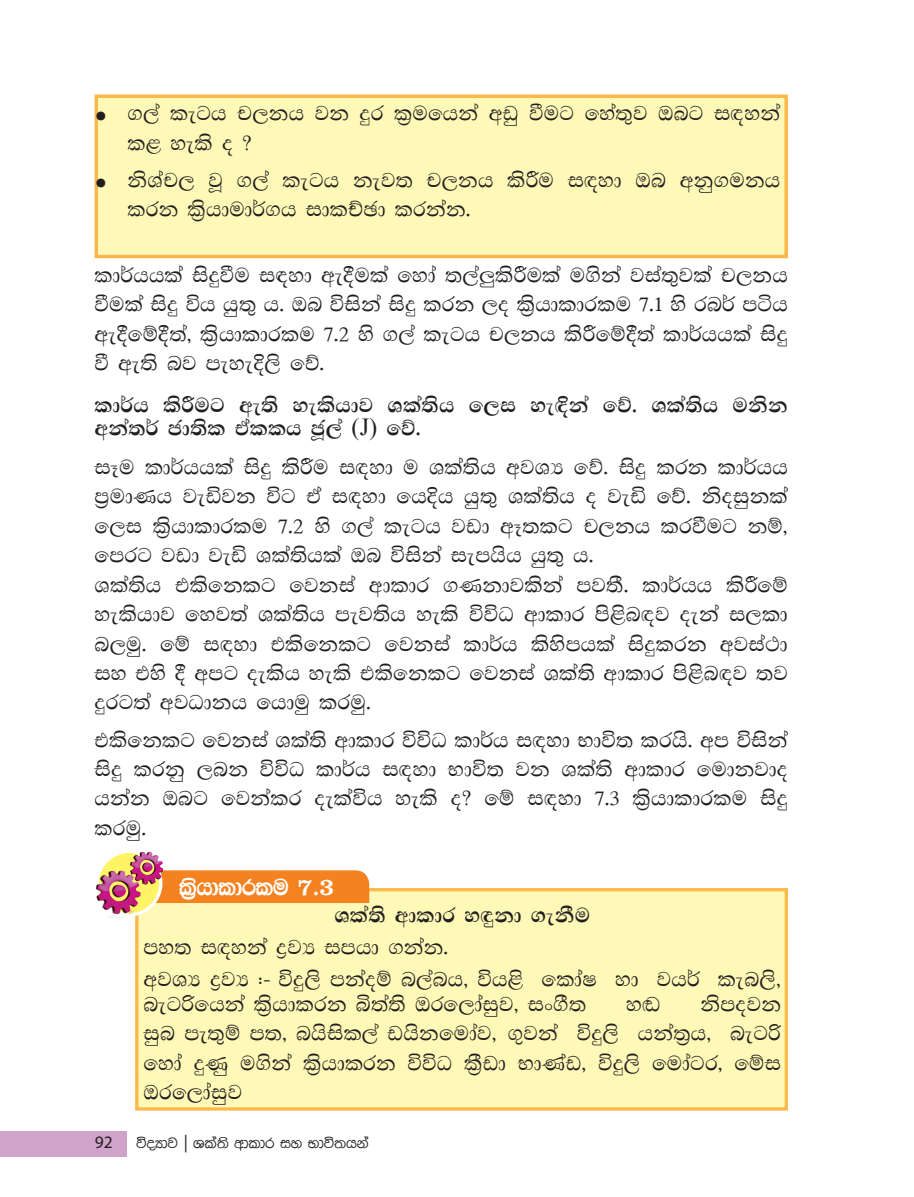
<style>
.page{position:relative;width:914px;height:1197px;background:#fff}
.page>*{position:absolute;margin:0;border:0;box-sizing:border-box;transform-origin:0 0}
.t1{font:24.5px/29.4px "FM Abhayax";color:#231f20}
.t2{font:700 24.5px/22.4px "FM Ababld";color:#231f20}
.t3{font:24.5px "FM Emaneex";color:#fff}
.t4{font:17.5px "Myriad Pro";color:#231f20}
.t5{font:15.75px "FM Malithix";color:#231f20}
.s1{font-family:"Times New Roman";font-weight:400}
.s2{font-family:"Myriad Pro";font-size:17.5px}
</style>
<div class="page">
<div style="left:0;top:1132px;width:127px;height:25px;background:#d2a3ca"></div>
<div style="left:94px;top:94px;width:694px;height:164px;background:#fff9b8;border:4px solid #fcb94b"></div>
<div style="left:135px;top:888px;width:653px;height:223px;background:#fff9b8;border:3px solid #fcb94b"></div>
<div style="left:163px;top:870px;width:206px;height:33px;background:#f58220"></div>
<img style="left:95px;top:851px;width:68px;height:67px">
<p class="t1" style="left:127px;top:99px;width:654px;text-indent:-32px">² .,a legh p,kh jk ÿr l%ufhka wvqùug fya;=j Tng i`oyka l&lt; yelso @</p>
<p class="t1" style="left:127px;top:166px;width:654px;text-indent:-32px">² ksYap, jQ.,a legh kej; p,kh lsÍu i`oyd Tn wkq.ukh lrk l%shdud¾.h idlÉPd lrkak'</p>
<p class="t1" style="left:95px;top:261px;width:697px;text-align:justify">ld¾hhla isÿùu i|yd we§ula fyda ;,a¨lsÍula u.ska jia;=jla p,kh ùula isÿ úh hq;= h' Tn úiska isÿ lrk ,o l%shdldrlu 7'1 ysrn¾ máh we§fï§;a" l%shdldrlu 7'2 ys.,a legh p,kh lsÍfï§;a ld¾hhla isÿ ù we;snj meyeÈ,sfõ'</p>
<p class="t2" style="left:95px;top:395px;width:694px">ld¾h lsÍug we;syelshdj Yla;sh f,i ye`Èka fõ' Yla;sh uksk wka;¾ cd;sl tallh cQ,a <span class="s1">(J)</span> fõ'</p>
<p class="t1" style="left:95px;top:453px;width:695px">iEu ld¾hhla isÿ lsÍu i`oyd u Yla;sh wjYH fõ' isÿ lrk ld¾hh m%udKh jeäjk úg ta i`oyd fhÈh hq;= Yla;sh o jeä fõ' ksoiqkla f,i l%shdldrlu 7'2 ys.,a legh jvd wE;lg p,kh lrùug kï" fmrg jvd jeä Yla;shla Tn úiska iemhsh hq;= h'<br>Yla;sh tlsfklg fjkia wdldr .Kkdjlska mj;S' ld¾hh lsÍfï yelshdj fyj;a Yla;sh mej;sh yelsúúO wdldr ms&lt;sn`oj oeka i,ld n,uq' fï i`oyd tlsfklg fjkia ld¾h lsysmhla isÿlrk wjia:d iy tys§ wmg oelsh yelstlsfklg fjkia Yla;swdldr ms&lt;sn`oj ;j ÿrg;a wjOdkh fhduqlruq'</p>
<p class="t1" style="left:95px;top:725px;width:697px;text-align:justify">tlsfklg fjkia Yla;swdldr úúO ld¾h i`oyd Ndú; lrhs' wm úiska isÿ lrkq,nk úúO ld¾h i`oyd Ndú; jk Yla;swdldr fudkjdo hkak Tng fjkalr oelaúh yelso@ fï i`oyd 7'3 l%shdldrlu isÿ lruq'</p>
<p class="t3" style="left:179px;top:874px;width:157px">L%SHDLDRLU 7'3</p>
<p class="t2" style="left:334px;top:904px;width:257px">Yla;swdldr y`ÿkd .ekSu</p>
<p class="t1" style="left:143px;top:932px;width:647px;line-height:32.2px">my; i`oyka øjH imhd .kak'<br>wjYH øjH (- úÿ,smkaoï n,anh" úh&lt;s fldaI yd jh¾ len,s"</p>
<p class="t1" style="left:143px;top:990px;width:444px">negßfhka l%shdlrk ì;a;sTrf,daiqj" ix.S;</p>
<p class="t1" style="left:626px;top:990px;width:36px">y`v</p>
<p class="t1" style="left:143px;top:990px;width:639px;text-align:justify;text-indent:557px">ksmojk iqn me;=ï m;" nhsisl,a vhskfudaj" .=jka úÿ,s hka;%h" negß fyda ÿKqu.ska l%shdlrk úúO l%Svd NdKav" úÿ,sfudagr" fïi Trf,daiqj</p>
<p class="t4" style="left:95px;top:1131px;width:19px">92</p>
<p class="t5" style="left:137px;top:1135px;width:234px">úoHdj <span class="s2">|</span> Yla;swdldr iy Ndú;hka</p>
</div>
